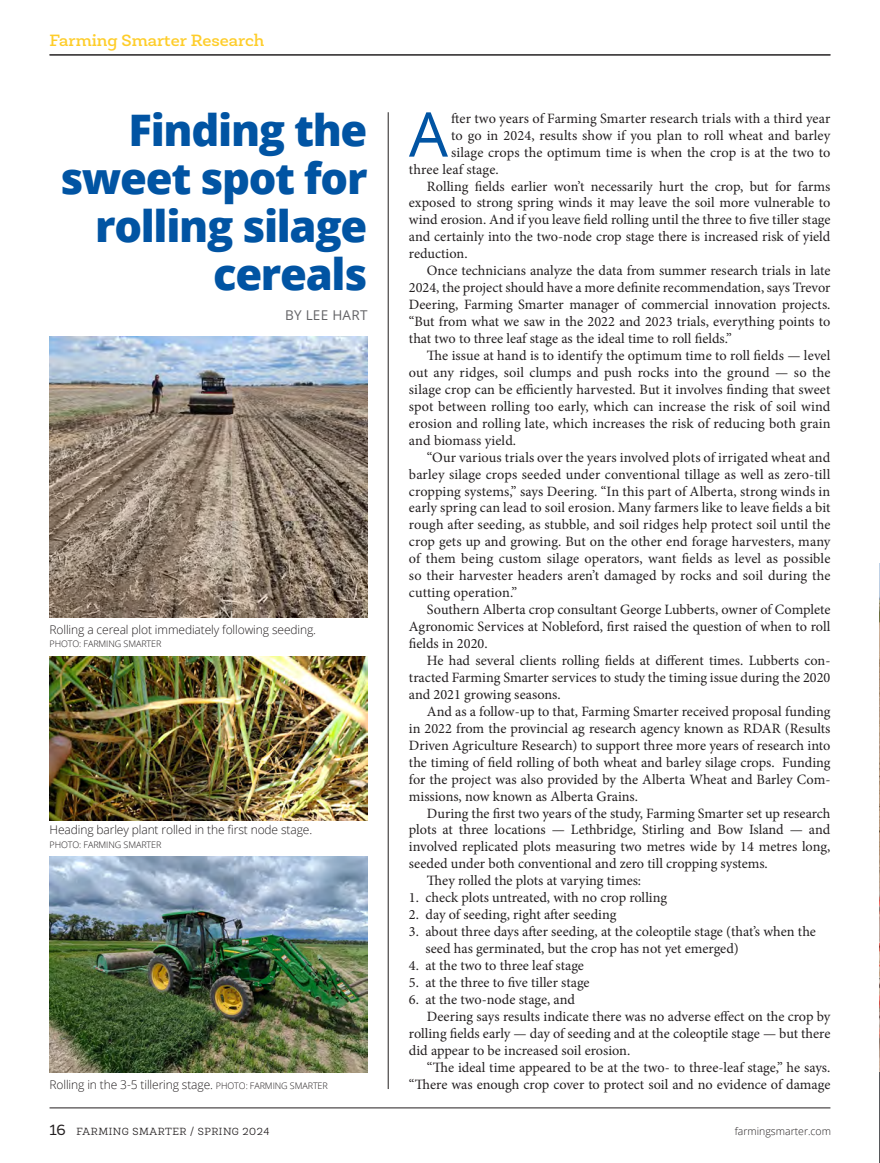
<style>
.page{position:relative;width:880px;height:1163px;background:#fff}
.page>*{position:absolute;margin:0;border:0;box-sizing:border-box;transform-origin:0 0}
.t1{font:61.8px "Open Sans";color:#0154a3}
.t2{font:800 43.5px/48px "Open Sans";letter-spacing:-.03em;color:#0154a3;text-align:right}
.t3{font:500 16.5px "Newslab";color:#fecd29;scale:1.05 1}
.t4{font:14.25px/17px "Minion Pro";color:#231f20}
.t5{font:13.5px "Open Sans";letter-spacing:.02em;color:#636366}
.t6{font:300 12px "Open Sans";letter-spacing:-.01em;color:#231f20}
.t7{font:300 10.5px "Newslab";letter-spacing:.05em;color:#231f20}
.t8{font:300 10.5px "Open Sans";color:#231f20}
.t9{font:300 9px "Open Sans";letter-spacing:-.01em;color:#231f20}
.s1{font-size:9px}
.s2{font-weight:400;font-size:15px}
</style>
<div class="page">
<hr style="left:50px;top:55px;width:780px;height:1px;background:#231f20">
<hr style="left:50px;top:1107px;width:780px;height:1px;background:#231f20">
<img style="left:50px;top:856px;width:317px;height:216px">
<img style="left:50px;top:656px;width:317px;height:165px">
<img style="left:50px;top:337px;width:317px;height:280px">
<hr style="left:388px;top:112px;width:1px;height:977px;background:#231f20">
<hr style="left:878px;top:1072px;width:1px;height:91px;background:#57585a">
<p class="t3" style="left:50px;top:30px;width:206px">Farming Smarter Research</p>
<h2 class="t2" style="left:60px;top:103px;width:309px">Finding the sweet spot for rolling silage cereals</h2>
<h1 class="t1" style="left:409px;top:92px;width:41px">A</h1>
<p class="t4" style="left:451px;top:110px;width:381px">fter two years of Farming Smarter research trials with a third year</p>
<p class="t4" style="left:451px;top:127px;width:381px">to go in 2024, results show if you plan to roll wheat and barley</p>
<p class="t4" style="left:451px;top:144px;width:381px">silage crops the optimum time is when the crop is at the two to</p>
<p class="t4" style="left:409px;top:161px;width:91px">three leaf stage.</p>
<p class="t4" style="left:427px;top:178px;width:405px">Rolling fields earlier won’t necessarily hurt the crop, but for farms</p>
<p class="t4" style="left:409px;top:194px;width:423px">exposed to strong spring winds it may leave the soil more vulnerable to</p>
<p class="t4" style="left:409px;top:211px;width:423px">wind erosion. And if you leave field rolling until the three to five tiller stage</p>
<p class="t4" style="left:409px;top:228px;width:423px">and certainly into the two-node crop stage there is increased risk of yield</p>
<p class="t4" style="left:409px;top:245px;width:60px">reduction.</p>
<p class="t4" style="left:427px;top:262px;width:405px">Once technicians analyze the data from summer research trials in late</p>
<p class="t4" style="left:409px;top:279px;width:423px">2024, the project should have a more definite recommendation, says Trevor</p>
<p class="t4" style="left:409px;top:296px;width:423px">Deering, Farming Smarter manager of commercial innovation projects.</p>
<p class="t4" style="left:409px;top:313px;width:423px">“But from what we saw in the 2022 and 2023 trials, everything points to</p>
<p class="t4" style="left:409px;top:330px;width:324px">that two to three leaf stage as the ideal time to roll fields.”</p>
<p class="t4" style="left:427px;top:347px;width:405px">The issue at hand is to identify the optimum time to roll fields — level</p>
<p class="t4" style="left:409px;top:364px;width:423px">out any ridges, soil clumps and push rocks into the ground — so the</p>
<p class="t4" style="left:409px;top:381px;width:423px">silage crop can be efficiently harvested. But it involves finding that sweet</p>
<p class="t4" style="left:409px;top:398px;width:423px">spot between rolling too early, which can increase the risk of soil wind</p>
<p class="t4" style="left:409px;top:415px;width:423px">erosion and rolling late, which increases the risk of reducing both grain</p>
<p class="t4" style="left:409px;top:432px;width:109px">and biomass yield.</p>
<p class="t4" style="left:427px;top:449px;width:405px">“Our various trials over the years involved plots of irrigated wheat and</p>
<p class="t4" style="left:409px;top:466px;width:423px">barley silage crops seeded under conventional tillage as well as zero-till</p>
<p class="t4" style="left:409px;top:482px;width:423px">cropping systems,” says Deering. “In this part of Alberta, strong winds in</p>
<p class="t4" style="left:409px;top:499px;width:423px">early spring can lead to soil erosion. Many farmers like to leave fields a bit</p>
<p class="t4" style="left:409px;top:516px;width:423px">rough after seeding, as stubble, and soil ridges help protect soil until the</p>
<p class="t4" style="left:409px;top:533px;width:423px">crop gets up and growing. But on the other end forage harvesters, many</p>
<p class="t4" style="left:409px;top:550px;width:423px">of them being custom silage operators, want fields as level as possible</p>
<p class="t4" style="left:409px;top:567px;width:423px">so their harvester headers aren’t damaged by rocks and soil during the</p>
<p class="t4" style="left:409px;top:584px;width:110px">cutting operation.”</p>
<p class="t4" style="left:427px;top:601px;width:405px">Southern Alberta crop consultant George Lubberts, owner of Complete</p>
<p class="t4" style="left:409px;top:618px;width:423px">Agronomic Services at Nobleford, first raised the question of when to roll</p>
<p class="t4" style="left:409px;top:635px;width:80px">fields in 2020.</p>
<p class="t4" style="left:427px;top:652px;width:405px">He had several clients rolling fields at different times. Lubberts con-</p>
<p class="t4" style="left:409px;top:669px;width:423px">tracted Farming Smarter services to study the timing issue during the 2020</p>
<p class="t4" style="left:409px;top:686px;width:153px">and 2021 growing seasons.</p>
<p class="t4" style="left:427px;top:703px;width:405px">And as a follow-up to that, Farming Smarter received proposal funding</p>
<p class="t4" style="left:409px;top:720px;width:423px">in 2022 from the provincial ag research agency known as RDAR (Results</p>
<p class="t4" style="left:409px;top:737px;width:423px">Driven Agriculture Research) to support three more years of research into</p>
<p class="t4" style="left:409px;top:754px;width:423px">the timing of field rolling of both wheat and barley silage crops. Funding</p>
<p class="t4" style="left:409px;top:771px;width:423px">for the project was also provided by the Alberta Wheat and Barley Com-</p>
<p class="t4" style="left:409px;top:787px;width:231px">missions, now known as Alberta Grains.</p>
<p class="t4" style="left:427px;top:804px;width:405px">During the first two years of the study, Farming Smarter set up research</p>
<p class="t4" style="left:409px;top:821px;width:423px">plots at three locations — Lethbridge, Stirling and Bow Island — and</p>
<p class="t4" style="left:409px;top:838px;width:423px">involved replicated plots measuring two metres wide by 14 metres long,</p>
<p class="t4" style="left:409px;top:855px;width:360px">seeded under both conventional and zero till cropping systems.</p>
<p class="t4" style="left:427px;top:872px;width:216px">They rolled the plots at varying times:</p>
<p class="t4" style="left:409px;top:889px;width:259px">1. check plots untreated, with no crop rolling</p>
<p class="t4" style="left:409px;top:906px;width:209px">2. day of seeding, right after seeding</p>
<p class="t4" style="left:425px;top:923px;width:392px;text-indent:-17px">3. about three days after seeding, at the coleoptile stage (that’s when the seed has germinated, but the crop has not yet emerged)</p>
<p class="t4" style="left:409px;top:957px;width:176px">4. at the two to three leaf stage</p>
<p class="t4" style="left:409px;top:974px;width:182px">5. at the three to five tiller stage</p>
<p class="t4" style="left:409px;top:991px;width:167px">6. at the two-node stage, and</p>
<p class="t4" style="left:427px;top:1008px;width:405px">Deering says results indicate there was no adverse effect on the crop by</p>
<p class="t4" style="left:409px;top:1025px;width:423px">rolling fields early — day of seeding and at the coleoptile stage — but there</p>
<p class="t4" style="left:409px;top:1042px;width:223px">did appear to be increased soil erosion.</p>
<p class="t4" style="left:427px;top:1059px;width:405px">“The ideal time appeared to be at the two- to three-leaf stage,” he says.</p>
<p class="t4" style="left:409px;top:1076px;width:423px">“There was enough crop cover to protect soil and no evidence of damage</p>
<p class="t5" style="left:285px;top:306px;width:84px">BY LEE HART</p>
<p class="t6" style="left:50px;top:621px;width:268px">Rolling a cereal plot immediately following seeding.</p>
<p class="t9" style="left:50px;top:638px;width:113px">PHOTO: FARMING SMARTER</p>
<p class="t6" style="left:50px;top:822px;width:264px">Heading barley plant rolled in the first node stage.</p>
<p class="t9" style="left:50px;top:838px;width:113px">PHOTO: FARMING SMARTER</p>
<p class="t6" style="left:50px;top:1076px;width:280px">Rolling in the 3-5 tillering stage. <span class="s1">PHOTO: FARMING SMARTER</span></p>
<p class="t7" style="left:50px;top:1125px;width:221px"><span class="s2">16</span> FARMING SMARTER / SPRING 2024</p>
<p class="t8" style="left:734px;top:1124px;width:98px">farmingsmarter.com</p>
</div>
